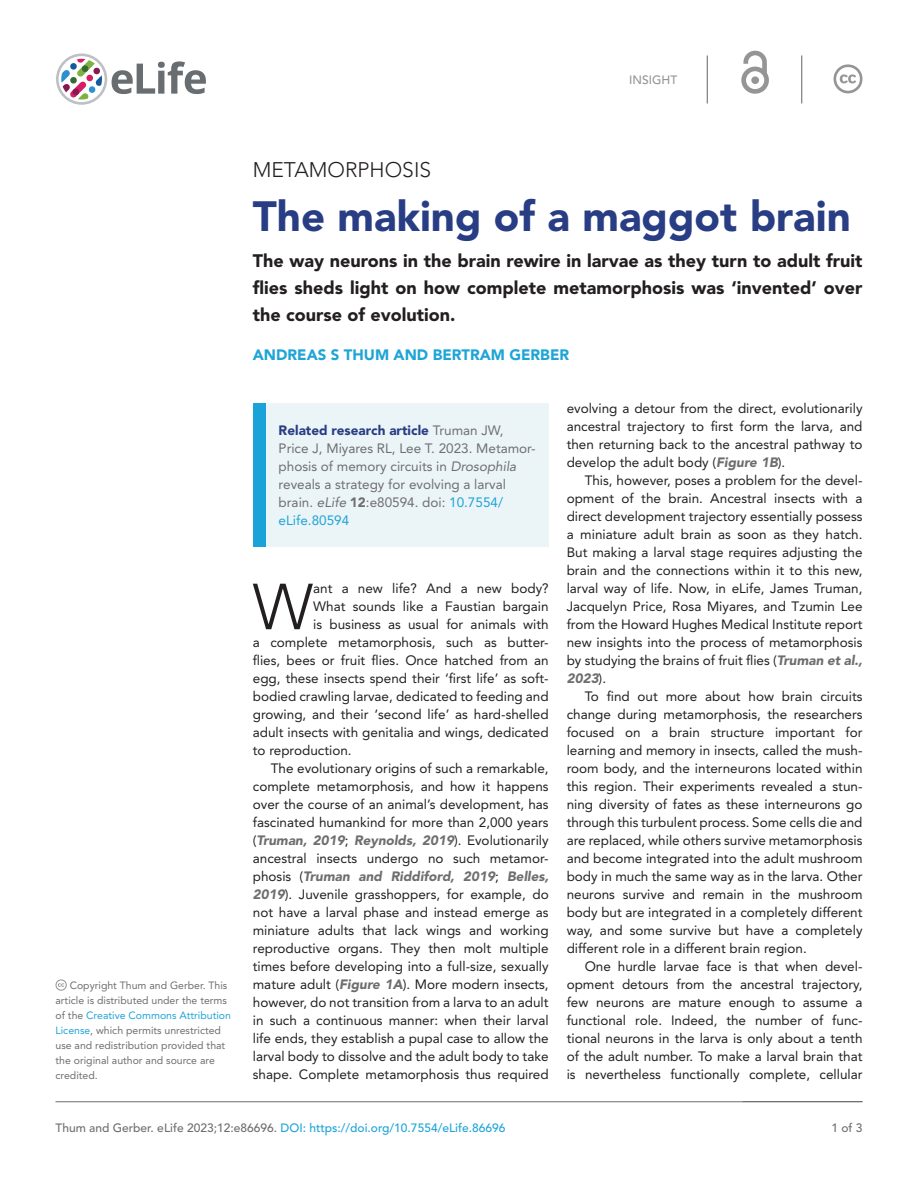
<style>
.page{position:relative;width:918px;height:1188px;background:#fff}
.page>*{position:absolute;margin:0;border:0;box-sizing:border-box;transform-origin:0 0}
.t1{font:300 64.35px "Avenir LT Std";color:#231f20}
.t2{font:900 42px "Avenir LT Std";color:#283d84}
.t3{font:300 21px "Avenir LT Std";color:#231f20}
.t4{font:900 18px/27px "Avenir LT Std";color:#231f20;text-align:justify}
.t5{font:900 15px "Avenir LT Std";color:#1ea4d7}
.t6{font:13.5px/18px "Avenir LT Std";color:#231f20;text-align:justify}
.t7{font:13.5px/18px "Avenir LT Std";color:#6e6e70}
.t8{font:italic 900 13.5px "Avenir LT Std";color:#6e6e70}
.t9{font:500 12px "Avenir LT Std";color:#1ea4d7}
.t10{font:500 12px "Avenir LT Std";color:#939596}
.t11{font:500 12px "Avenir LT Std";color:#6e6e70}
.t12{font:10.5px/15px "Avenir LT Std";color:#6e6d70}
.s1{color:#1ea4d7}
.s2{font-weight:900;color:#283d84}
.s3{font-style:italic}
.s4{font-weight:900}
.s5{font-weight:400;font-style:normal;color:#231f20}
.s6{font-weight:900;font-style:italic;color:#6e6e70}
.s7{color:#6e6e70}
</style>
<div class="page">
<svg style="left:741px;top:51px;width:28px;height:43px"></svg>
<svg style="left:834px;top:64px;width:28px;height:29px"></svg>
<hr style="left:707px;top:56px;width:1px;height:48px;background:#636366">
<hr style="left:802px;top:56px;width:1px;height:48px;background:#636366">
<svg style="left:56px;top:54px;width:150px;height:51px"></svg>
<hr style="left:56px;top:1101px;width:806px;height:1px;background:#6e6e70">
<svg style="left:56px;top:979px;width:11px;height:12px"></svg>
<div style="left:253px;top:403px;width:296px;height:144px;background:#ebf4f7"></div>
<div style="left:253px;top:403px;width:12px;height:144px;background:#1aa3d8"></div>
<p class="t10" style="left:629px;top:73px;width:50px">INSIGHT</p>
<p class="t12" style="left:56px;top:978px;width:177px;text-indent:14px">Copyright Thum and Gerber. This article is distributed under the terms of the <span class="s1">Creative Commons Attribution<br>License</span>, which permits unrestricted use and redistribution provided that the original author and source are credited.</p>
<h3 class="t3" style="left:253px;top:157px;width:180px">METAMORPHOSIS</h3>
<h2 class="t2" style="left:253px;top:191px;width:599px">The making of a maggot brain</h2>
<h3 class="t4" style="left:253px;top:247px;width:611px">The way neurons in the brain rewire in larvae as they turn to adult fruit flies sheds light on how complete metamorphosis was ‘invented’ over the course of evolution.</h3>
<p class="t5" style="left:253px;top:345px;width:318px">ANDREAS S THUM AND BERTRAM GERBER</p>
<p class="t7" style="left:279px;top:421px;width:259px"><span class="s2">Related research article</span> Truman JW, Price J, Miyares RL, Lee T. 2023. Metamor&shy;phosis of memory circuits in <span class="s3">Drosophila </span>reveals a strategy for evolving a larval brain. <span class="s3">eLife</span> <span class="s4">12</span>:e80594. doi: <span class="s1">10.7554/ eLife.80594</span></p>
<h1 class="t1" style="left:252px;top:569px;width:62px">W</h1>
<p class="t6" style="left:313px;top:580px;width:237px">ant a new life? And a new body?</p>
<p class="t6" style="left:313px;top:598px;width:237px">What sounds like a Faustian bargain</p>
<p class="t6" style="left:313px;top:616px;width:237px">is business as usual for animals with</p>
<p class="t6" style="left:253px;top:634px;width:297px">a complete metamorphosis, such as butter-</p>
<p class="t6" style="left:253px;top:652px;width:297px">flies, bees or fruit flies. Once hatched from an</p>
<p class="t6" style="left:253px;top:670px;width:297px">egg, these insects spend their ‘first life’ as soft-</p>
<p class="t6" style="left:253px;top:688px;width:297px">bodied crawling larvae, dedicated to feeding and</p>
<p class="t6" style="left:253px;top:706px;width:297px">growing, and their ‘second life’ as hard-shelled</p>
<p class="t6" style="left:253px;top:724px;width:297px">adult insects with genitalia and wings, dedicated</p>
<p class="t6" style="left:253px;top:742px;width:100px">to reproduction.</p>
<p class="t6" style="left:271px;top:760px;width:279px">The evolutionary origins of such a remarkable,</p>
<p class="t6" style="left:253px;top:778px;width:297px">complete metamorphosis, and how it happens</p>
<p class="t6" style="left:253px;top:796px;width:297px">over the course of an animal’s development, has</p>
<p class="t6" style="left:253px;top:814px;width:297px">fascinated humankind for more than 2,000 years</p>
<p class="t8" style="left:253px;top:832px;width:297px"><span class="s5">(</span>Truman, 2019<span class="s5">;</span> Reynolds, 2019<span class="s5">). Evolutionarily</span></p>
<p class="t6" style="left:253px;top:850px;width:297px">ancestral insects undergo no such metamor-</p>
<p class="t8" style="left:253px;top:868px;width:297px"><span class="s5">phosis (</span>Truman and Riddiford, 2019<span class="s5">;</span> Belles,</p>
<p class="t6" style="left:253px;top:886px;width:297px"><span class="s6">2019</span>). Juvenile grasshoppers, for example, do</p>
<p class="t6" style="left:253px;top:904px;width:297px">not have a larval phase and instead emerge as</p>
<p class="t6" style="left:253px;top:922px;width:297px">miniature adults that lack wings and working</p>
<p class="t6" style="left:253px;top:940px;width:297px">reproductive organs. They then molt multiple</p>
<p class="t6" style="left:253px;top:958px;width:297px">times before developing into a full-size, sexually</p>
<p class="t6" style="left:253px;top:976px;width:297px">mature adult (<span class="s6">Figure 1A</span>). More modern insects,</p>
<p class="t6" style="left:253px;top:994px;width:297px">however, do not transition from a larva to an adult</p>
<p class="t6" style="left:253px;top:1012px;width:297px">in such a continuous manner: when their larval</p>
<p class="t6" style="left:253px;top:1030px;width:297px">life ends, they establish a pupal case to allow the</p>
<p class="t6" style="left:253px;top:1048px;width:297px">larval body to dissolve and the adult body to take</p>
<p class="t6" style="left:253px;top:1066px;width:297px">shape. Complete metamorphosis thus required</p>
<p class="t6" style="left:567px;top:400px;width:297px">evolving a detour from the direct, evolutionarily ancestral trajectory to first form the larva, and then returning back to the ancestral pathway to develop the adult body (<span class="s6">Figure 1B</span>).</p>
<p class="t6" style="left:567px;top:472px;width:297px;text-indent:18px">This, however, poses a problem for the devel&shy;opment of the brain. Ancestral insects with a direct development trajectory essentially possess a miniature adult brain as soon as they hatch.<br>But making a larval stage requires adjusting the brain and the connections within it to this new, larval way of life. Now, in eLife, James Truman, Jacquelyn Price, Rosa Miyares, and Tzumin Lee from the Howard Hughes Medical Institute report new insights into the process of metamorphosis by studying the brains of fruit flies (<span class="s6">Truman et al., 2023</span>).</p>
<p class="t6" style="left:567px;top:688px;width:297px;text-indent:18px">To find out more about how brain circuits change during metamorphosis, the researchers focused on a brain structure important for learning and memory in insects, called the mush&shy;room body, and the interneurons located within this region. Their experiments revealed a stun&shy;ning diversity of fates as these interneurons go through this turbulent process. Some cells die and are replaced, while others survive metamorphosis and become integrated into the adult mushroom body in much the same way as in the larva. Other neurons survive and remain in the mushroom body but are integrated in a completely different way, and some survive but have a completely different role in a different brain region.</p>
<p class="t6" style="left:567px;top:958px;width:297px;text-indent:18px">One hurdle larvae face is that when devel&shy;opment detours from the ancestral trajectory, few neurons are mature enough to assume a functional role. Indeed, the number of func&shy;tional neurons in the larva is only about a tenth of the adult number. To make a larval brain that is nevertheless functionally complete, cellular</p>
<p class="t9" style="left:56px;top:1121px;width:451px"><span class="s7">Thum and Gerber. eLife 2023;12:e86696.</span> DOI: https://doi.org/10.7554/eLife.86696</p>
<p class="t11" style="left:831px;top:1121px;width:33px">1 of 3</p>
</div>
